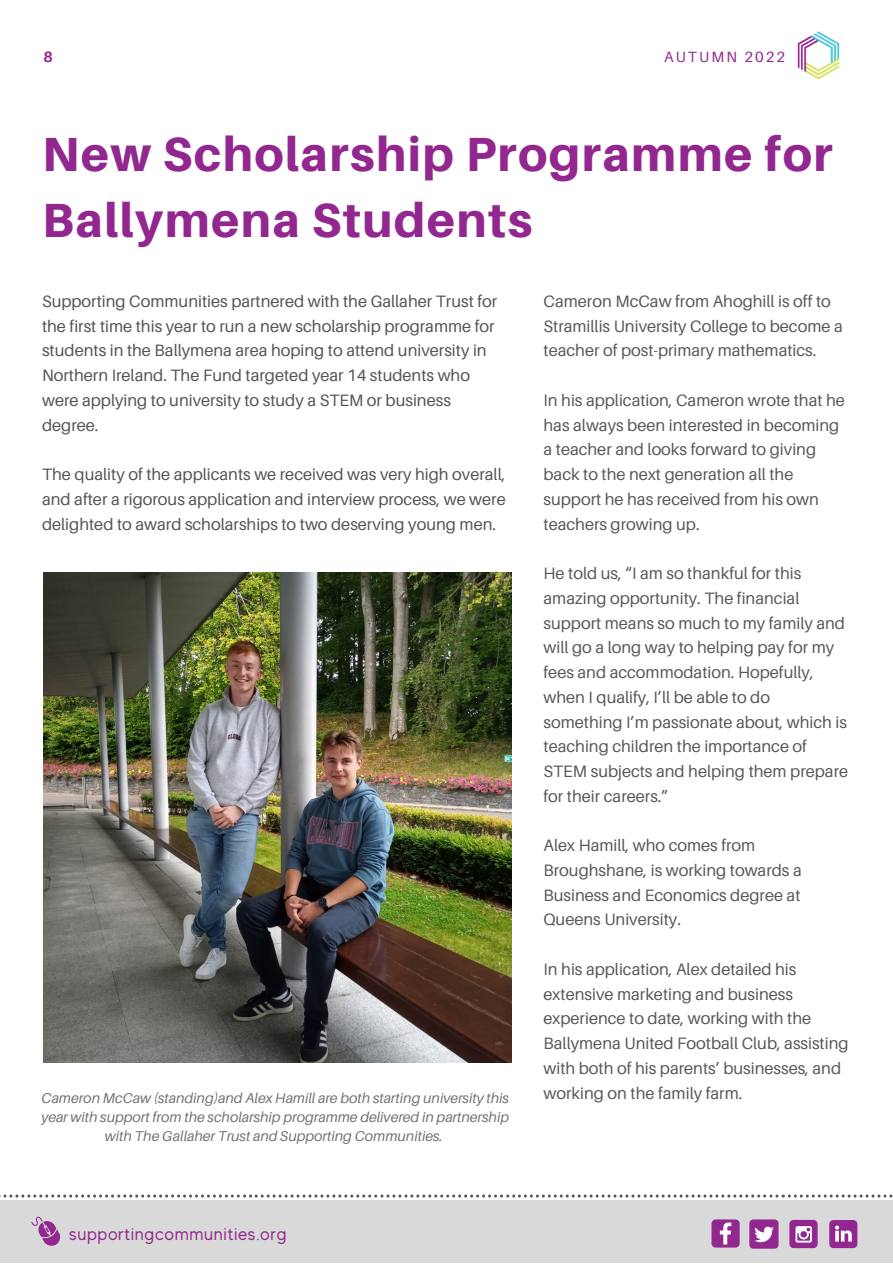
<style>
.page{position:relative;width:893px;height:1264px;background:#fff}
.page>*{position:absolute;margin:0;border:0;box-sizing:border-box;transform-origin:0 0}
.t1{font:800 48px/66.3px "Aileron";letter-spacing:.03em;color:#92278f}
.t2{font:18px "MADE Evolve Sans";letter-spacing:.035em;color:#92278f}
.t3{font:16.5px/24.8px "Aileron";color:#58585a}
.t4{font:16.5px/24.8px "Aileron";color:#545454}
.t5{font:700 15px "Aileron";color:#92278f}
.t6{font:14.85px "Aileron";letter-spacing:.14em;color:#92278f}
.t7{font:italic 14.25px/19px "Aileron";color:#737373;text-align:center}
</style>
<div class="page">
<img style="left:44px;top:572px;width:467px;height:490px">
<svg style="left:0;top:1194px;width:893px;height:3px"></svg>
<div style="left:0;top:1200px;width:892px;height:62px;background:#d9d9d9"></div>
<svg style="left:711px;top:1219px;width:28px;height:28px"></svg>
<div style="left:749px;top:1219px;width:29px;height:29px;background:#92278f;border-radius:4px"></div>
<svg style="left:754px;top:1226px;width:19px;height:16px"></svg>
<div style="left:789px;top:1219px;width:28px;height:29px;background:#92278f;border-radius:4px"></div>
<svg style="left:795px;top:1226px;width:16px;height:16px"></svg>
<svg style="left:829px;top:1220px;width:28px;height:28px"></svg>
<svg style="left:31px;top:1216px;width:30px;height:30px"></svg>
<img style="left:797px;top:31px;width:43px;height:49px">
<p class="t5" style="left:44px;top:47px;width:11px">8</p>
<p class="t6" style="left:664px;top:47px;width:122px">AUTUMN 2022</p>
<h1 class="t1" style="left:42px;top:120px;width:792px">New Scholarship Programme for<br>Ballymena Students</h1>
<p class="t4" style="left:42px;top:288px;width:456px">Supporting Communities partnered with the Gallaher Trust for the first time this year to run a new scholarship programme for students in the Ballymena area hoping to attend university in Northern Ireland. The Fund targeted year 14 students who were applying to university to study a STEM or business degree.</p>
<p class="t4" style="left:42px;top:461px;width:465px;text-align:justify">The quality of the applicants we received was very high overall, and after a rigorous application and interview process, we were delighted to award scholarships to two deserving young men.</p>
<p class="t7" style="left:41px;top:1087px;width:469px">Cameron McCaw (standing)and Alex Hamill are both starting university this year with support from the scholarship programme delivered in partnership with The Gallaher Trust and Supporting Communities.</p>
<p class="t2" style="left:69px;top:1223px;width:219px">supportingcommunities.org</p>
<p class="t3" style="left:543px;top:288px;width:301px">Cameron McCaw from Ahoghill is off to<br>Stramillis University College to become a teacher of post-primary mathematics.</p>
<p class="t3" style="left:543px;top:387px;width:303px">In his application, Cameron wrote that he has always been interested in becoming a teacher and looks forward to giving back to the next generation all the support he has received from his own teachers growing up.</p>
<p class="t3" style="left:543px;top:560px;width:306px">He told us, “I am so thankful for this amazing opportunity. The financial support means so much to my family and will go a long way to helping pay for my fees and accommodation. Hopefully, when I qualify, I’ll be able to do something I’m passionate about, which is teaching children the importance of STEM subjects and helping them prepare for their careers.”</p>
<p class="t3" style="left:543px;top:832px;width:260px">Alex Hamill, who comes from<br>Broughshane, is working towards a<br>Business and Economics degree at<br>Queens University.</p>
<p class="t3" style="left:543px;top:956px;width:306px">In his application, Alex detailed his extensive marketing and business experience to date, working with the Ballymena United Football Club, assisting with both of his parents’ businesses, and working on the family farm.</p>
</div>
